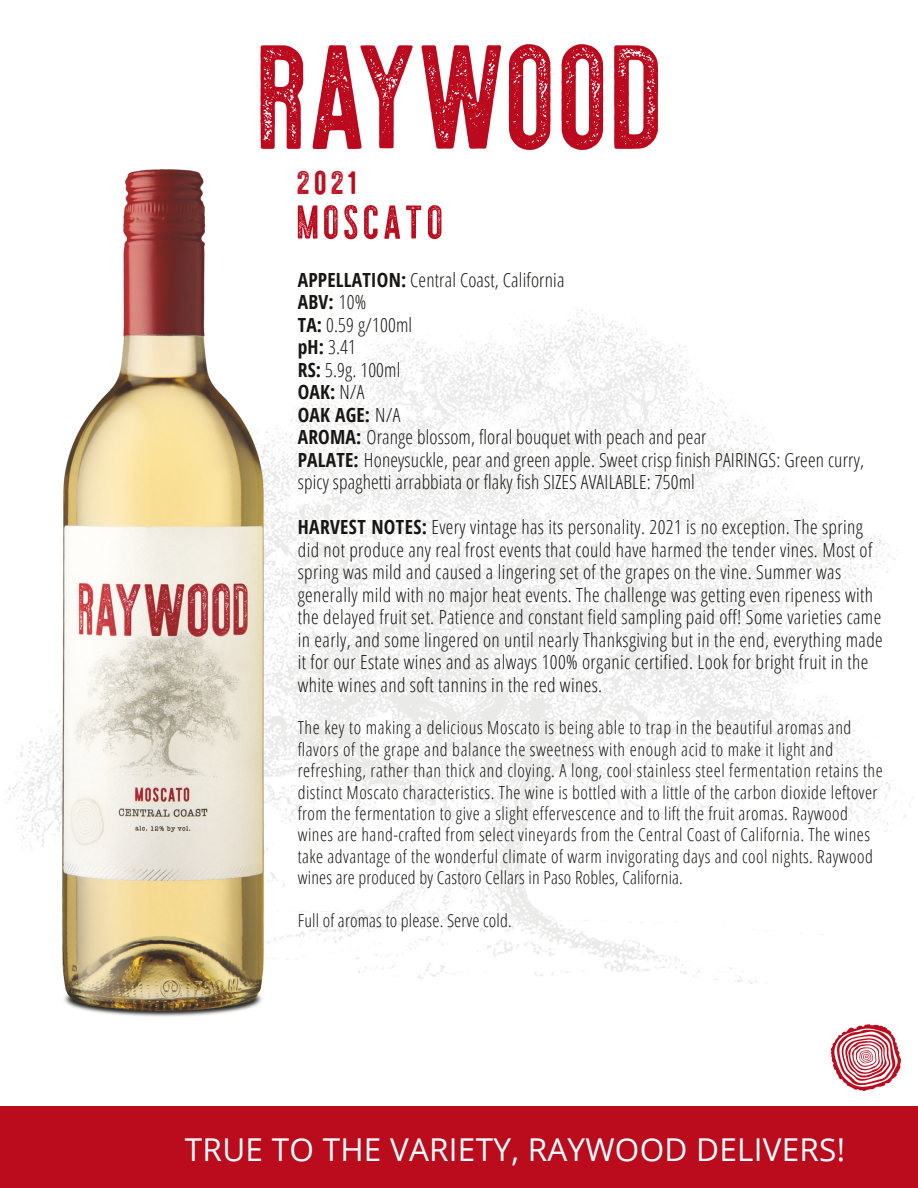
<style>
.page{position:relative;width:918px;height:1188px;background:#fff}
.page>*{position:absolute;margin:0;border:0;box-sizing:border-box;transform-origin:0 0}
.t1{font:52.5px "Holtzman Textured";letter-spacing:.06em;color:#bb0c1e}
.t2{font:45px "Holtzman Textured";color:#bb0c1e}
.t3{font:31.5px "Open Sans";letter-spacing:.01em;color:#fff}
.t4{font:300 19.5px/22.5px "Open Sans Condensed";letter-spacing:.02em;color:#171615}
.t5{font:700 19.5px "Open Sans Condensed";letter-spacing:.01em;color:#171615}
.t6{font:300 18px/21.3px "Open Sans Condensed";letter-spacing:.025em;color:#171615}
.s1{font-weight:700}
.s2{font-weight:300}
</style>
<div class="page">
<svg style="left:261px;top:45px;width:42px;height:104px"></svg>
<svg style="left:312px;top:45px;width:101px;height:104px"></svg>
<svg style="left:421px;top:45px;width:80px;height:104px"></svg>
<svg style="left:509px;top:44px;width:41px;height:106px"></svg>
<svg style="left:562px;top:44px;width:41px;height:106px"></svg>
<svg style="left:614px;top:45px;width:44px;height:104px"></svg>
<div style="left:0;top:1107px;width:918px;height:81px;background:#bb0c1e"></div>
<svg style="left:831px;top:1024px;width:70px;height:67px"></svg>
<img style="left:7px;top:309px;width:906px;height:675px">
<img style="left:52px;top:975px;width:220px;height:42px">
<img style="left:56px;top:169px;width:213px;height:847px">
<p class="t2" style="left:298px;top:149px;width:63px">2021</p>
<p class="t1" style="left:298px;top:186px;width:149px">MOSCATO</p>
<p class="t4" style="left:298px;top:268px;width:268px"><span class="s1">APPELLATION:</span> Central Coast, California</p>
<p class="t5" style="left:298px;top:288px;width:70px">ABV: <span class="s2">10%</span></p>
<p class="t4" style="left:298px;top:313px;width:116px"><span class="s1">TA:</span> 0.59 g/100ml</p>
<p class="t4" style="left:298px;top:335px;width:60px"><span class="s1">pH:</span> 3.41</p>
<p class="t4" style="left:298px;top:358px;width:104px"><span class="s1">RS:</span> 5.9g. 100ml</p>
<p class="t5" style="left:298px;top:378px;width:68px">OAK: <span class="s2">N/A</span></p>
<p class="t5" style="left:298px;top:401px;width:104px">OAK AGE: <span class="s2">N/A</span></p>
<p class="t4" style="left:298px;top:425px;width:410px"><span class="s1">AROMA:</span> Orange blossom, floral bouquet with peach and pear</p>
<p class="t4" style="left:298px;top:448px;width:568px"><span class="s1">PALATE:</span> Honeysuckle, pear and green apple. Sweet crisp finish PAIRINGS: Green curry, spicy spaghetti arrabbiata or flaky fish SIZES AVAILABLE: 750ml</p>
<p class="t4" style="left:298px;top:515px;width:587px"><span class="s1">HARVEST NOTES:</span> Every vintage has its personality. 2021 is no exception. The spring did not produce any real frost events that could have harmed the tender vines. Most of spring was mild and caused a lingering set of the grapes on the vine. Summer was generally mild with no major heat events. The challenge was getting even ripeness with the delayed fruit set. Patience and constant field sampling paid off! Some varieties came in early, and some lingered on until nearly Thanksgiving but in the end, everything made it for our Estate wines and as always 100% organic certified. Look for bright fruit in the white wines and soft tannins in the red wines.</p>
<p class="t6" style="left:298px;top:717px;width:587px">The key to making a delicious Moscato is being able to trap in the beautiful aromas and flavors of the grape and balance the sweetness with enough acid to make it light and refreshing, rather than thick and cloying. A long, cool stainless steel fermentation retains the</p>
<p class="t6" style="left:298px;top:781px;width:581px">distinct Moscato characteristics. The wine is bottled with a little of the carbon dioxide leftover from the fermentation to give a slight effervescence and to lift the fruit aromas. Raywood wines are hand-crafted from select vineyards from the Central Coast of California. The wines take advantage of the wonderful climate of warm invigorating days and cool nights. Raywood</p>
<p class="t6" style="left:298px;top:866px;width:387px">wines are produced by Castoro Cellars in Paso Robles, California.</p>
<p class="t6" style="left:298px;top:909px;width:215px">Full of aromas to please. Serve cold.</p>
<p class="t3" style="left:185px;top:1127px;width:662px">TRUE TO THE VARIETY, RAYWOOD DELIVERS!</p>
</div>
